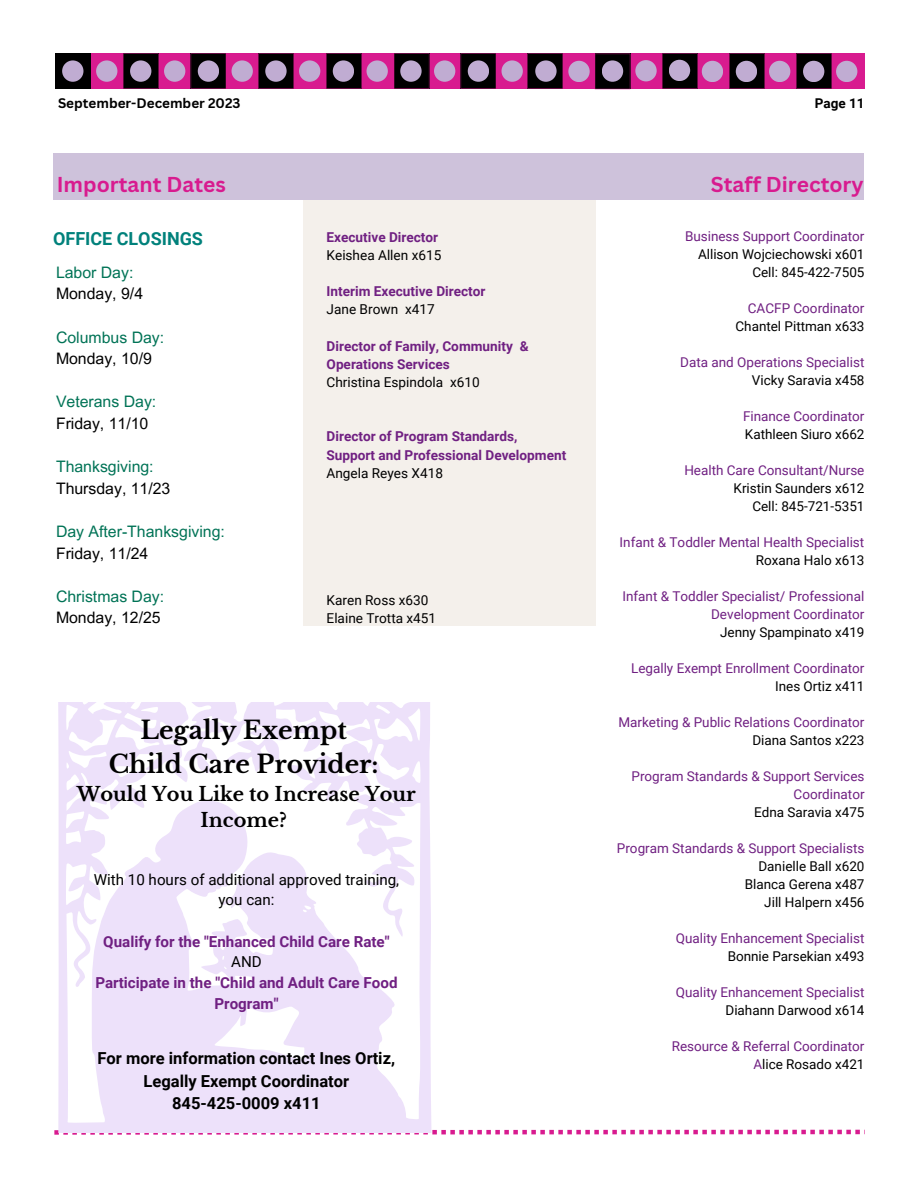
<style>
.page{position:relative;width:918px;height:1188px;background:#fff}
.page>*{position:absolute;margin:0;border:0;box-sizing:border-box;transform-origin:0 0}
.t1{font:700 24.75px/34px "Libre Baskerville";color:#000;text-align:center}
.t2{font:700 21px "Canva Sans";color:#d81b8f}
.t3{font:700 19.35px/26.8px "Libre Baskerville";color:#000;text-align:center}
.t4{font:700 18px "Roboto";color:#00817b}
.t5{font:700 16.5px/22.8px "Roboto";color:#000;text-align:center}
.t6{font:15.9px/21.6px "Arial MT Pro";color:#007356}
.t7{font:15.9px/21.6px "Arial MT Pro";color:#000}
.t8{font:700 15.15px/20.7px "Roboto";color:#702082;text-align:center}
.t9{font:15.15px/20.7px "Roboto";color:#000;text-align:center}
.t10{font:700 13.65px/18.1px "Roboto";color:#702082}
.t11{font:13.65px "Roboto";color:#000}
.t12{font:13.5px/18px "Roboto";color:#702082;text-align:right}
.t13{font:13.5px "Roboto";color:#000}
.t14{font:700 13.5px "Canva Sans";color:#000}
.t15{font:700 13.5px "Roboto";color:#000}
.s1{color:#702082}
.s2{color:#007356}
.s3{color:#000}
.s4{font-weight:400;color:#000}
</style>
<div class="page">
<div style="left:55px;top:53px;width:810px;height:36px;background:#d81b8f"></div>
<svg style="left:55px;top:53px;width:36px;height:36px"></svg>
<div style="left:62px;top:60px;width:21px;height:22px;background:#c0acd2;border-radius:50%"></div>
<svg style="left:123px;top:53px;width:36px;height:36px"></svg>
<div style="left:96px;top:60px;width:21px;height:22px;background:#c0acd2;border-radius:50%"></div>
<div style="left:130px;top:60px;width:21px;height:22px;background:#c0acd2;border-radius:50%"></div>
<div style="left:164px;top:60px;width:21px;height:22px;background:#c0acd2;border-radius:50%"></div>
<svg style="left:191px;top:53px;width:35px;height:36px"></svg>
<svg style="left:258px;top:53px;width:36px;height:36px"></svg>
<svg style="left:326px;top:53px;width:36px;height:36px"></svg>
<svg style="left:394px;top:53px;width:35px;height:36px"></svg>
<div style="left:198px;top:60px;width:21px;height:22px;background:#c0acd2;border-radius:50%"></div>
<div style="left:232px;top:60px;width:21px;height:22px;background:#c0acd2;border-radius:50%"></div>
<div style="left:265px;top:60px;width:22px;height:22px;background:#c0acd2;border-radius:50%"></div>
<div style="left:299px;top:60px;width:21px;height:22px;background:#c0acd2;border-radius:50%"></div>
<div style="left:333px;top:60px;width:21px;height:22px;background:#c0acd2;border-radius:50%"></div>
<div style="left:367px;top:60px;width:21px;height:22px;background:#c0acd2;border-radius:50%"></div>
<div style="left:400px;top:60px;width:22px;height:22px;background:#c0acd2;border-radius:50%"></div>
<div style="left:434px;top:60px;width:21px;height:22px;background:#c0acd2;border-radius:50%"></div>
<svg style="left:461px;top:53px;width:35px;height:36px"></svg>
<div style="left:468px;top:60px;width:21px;height:22px;background:#c0acd2;border-radius:50%"></div>
<div style="left:502px;top:60px;width:21px;height:22px;background:#c0acd2;border-radius:50%"></div>
<svg style="left:527px;top:53px;width:36px;height:36px"></svg>
<div style="left:535px;top:60px;width:22px;height:22px;background:#c0acd2;border-radius:50%"></div>
<svg style="left:595px;top:54px;width:35px;height:35px"></svg>
<svg style="left:662px;top:53px;width:36px;height:36px"></svg>
<svg style="left:729px;top:53px;width:36px;height:36px"></svg>
<svg style="left:796px;top:53px;width:36px;height:36px"></svg>
<div style="left:568px;top:61px;width:22px;height:21px;background:#c0acd2;border-radius:50%"></div>
<div style="left:602px;top:60px;width:21px;height:22px;background:#c0acd2;border-radius:50%"></div>
<div style="left:635px;top:60px;width:22px;height:21px;background:#c0acd2;border-radius:50%"></div>
<div style="left:669px;top:60px;width:21px;height:21px;background:#c0acd2;border-radius:50%"></div>
<div style="left:702px;top:61px;width:21px;height:21px;background:#c0acd2;border-radius:50%"></div>
<div style="left:736px;top:61px;width:21px;height:21px;background:#c0acd2;border-radius:50%"></div>
<div style="left:769px;top:61px;width:21px;height:21px;background:#c0acd2;border-radius:50%"></div>
<div style="left:803px;top:61px;width:21px;height:21px;background:#c0acd2;border-radius:50%"></div>
<div style="left:836px;top:61px;width:21px;height:21px;background:#c0acd2;border-radius:50%"></div>
<div style="left:53px;top:153px;width:811px;height:47px;background:#cec2db"></div>
<div style="left:304px;top:200px;width:292px;height:426px;background:#f4f0eb"></div>
<svg style="left:54px;top:1130px;width:811px;height:5px"></svg>
<svg style="left:58px;top:703px;width:374px;height:430px;fill:#ede1fa"></svg>
<p class="t14" style="left:58px;top:94px;width:184px">September-December 2023</p>
<p class="t15" style="left:815px;top:96px;width:51px">Page 11</p>
<p class="t2" style="left:57px;top:169px;width:171px">Important Dates</p>
<p class="t2" style="left:711px;top:169px;width:154px">Staff Directory</p>
<p class="t10" style="left:327px;top:228px;width:113px">Executive Director</p>
<p class="t11" style="left:327px;top:247px;width:116px">Keishea Allen x615</p>
<p class="t10" style="left:327px;top:282px;width:160px">Interim Executive Director</p>
<p class="t11" style="left:327px;top:302px;width:110px">Jane Brown x417</p>
<h5 class="t10" style="left:327px;top:337px;width:204px">Director of Family, Community &amp;<br>Operations Services</h5>
<h5 class="t11" style="left:327px;top:374px;width:155px">Christina Espindola x610</h5>
<p class="t12" style="left:685px;top:228px;width:181px">Business Support Coordinator</p>
<p class="t13" style="left:698px;top:247px;width:168px">Allison Wojciechowski x601</p>
<p class="t13" style="left:752px;top:265px;width:114px">Cell: 845-422-7505</p>
<p class="t12" style="left:748px;top:300px;width:118px">CACFP Coordinator</p>
<p class="t13" style="left:735px;top:319px;width:131px">Chantel Pittman x633</p>
<p class="t12" style="left:680px;top:354px;width:186px">Data and Operations Specialist</p>
<p class="t13" style="left:752px;top:373px;width:114px">Vicky Saravia x458</p>
<p class="t12" style="left:743px;top:408px;width:123px">Finance Coordinator</p>
<p class="t13" style="left:745px;top:427px;width:121px">Kathleen Siuro x662</p>
<p class="t12" style="left:684px;top:462px;width:182px">Health Care Consultant/Nurse</p>
<p class="t13" style="left:734px;top:481px;width:132px">Kristin Saunders x612</p>
<p class="t13" style="left:752px;top:499px;width:114px">Cell: 845-721-5351</p>
<p class="t12" style="left:620px;top:534px;width:246px">Infant &amp; Toddler Mental Health Specialist</p>
<p class="t13" style="left:756px;top:553px;width:110px">Roxana Halo x613</p>
<p class="t12" style="left:622px;top:588px;width:244px">Infant &amp; Toddler Specialist/ Professional<br>Development Coordinator</p>
<p class="t13" style="left:720px;top:625px;width:146px">Jenny Spampinato x419</p>
<p class="t12" style="left:631px;top:660px;width:235px">Legally Exempt Enrollment Coordinator</p>
<p class="t13" style="left:775px;top:679px;width:91px">Ines Ortiz x411</p>
<p class="t12" style="left:618px;top:714px;width:247px">Marketing &amp; Public Relations Coordinator</p>
<p class="t13" style="left:752px;top:733px;width:114px">Diana Santos x223</p>
<p class="t12" style="left:632px;top:768px;width:235px">Program Standards &amp; Support Services<br>Coordinator</p>
<p class="t13" style="left:754px;top:805px;width:112px">Edna Saravia x475</p>
<p class="t12" style="left:617px;top:840px;width:249px">Program Standards &amp; Support Specialists</p>
<p class="t13" style="left:758px;top:859px;width:108px">Danielle Ball x620</p>
<p class="t13" style="left:745px;top:877px;width:121px">Blanca Gerena x487</p>
<p class="t13" style="left:764px;top:895px;width:102px">Jill Halpern x456</p>
<p class="t12" style="left:676px;top:930px;width:190px">Quality Enhancement Specialist</p>
<p class="t13" style="left:728px;top:949px;width:138px">Bonnie Parsekian x493</p>
<p class="t12" style="left:676px;top:984px;width:190px">Quality Enhancement Specialist</p>
<p class="t13" style="left:725px;top:1003px;width:141px">Diahann Darwood x614</p>
<p class="t12" style="left:672px;top:1038px;width:194px">Resource &amp; Referral Coordinator</p>
<p class="t13" style="left:753px;top:1057px;width:113px"><span class="s1">A</span>lice Rosado x421</p>
<p class="t4" style="left:53px;top:229px;width:151px">OFFICE CLOSINGS</p>
<p class="t7" style="left:56px;top:263px;width:89px"><span class="s2">Labor Day:<br></span>Monday, 9/4</p>
<p class="t6" style="left:56px;top:328px;width:110px">Columbus Day:<br><span class="s3">Monday, 10/9</span></p>
<p class="t6" style="left:56px;top:393px;width:102px">Veterans Day:</p>
<p class="t7" style="left:56px;top:415px;width:94px">Friday, 11/10</p>
<p class="t6" style="left:56px;top:458px;width:99px">Thanksgiving:</p>
<p class="t7" style="left:56px;top:479px;width:116px">Thursday, 11/23</p>
<p class="t6" style="left:56px;top:523px;width:170px">Day After-Thanksgiving:<br><span class="s3">Friday, 11/24</span></p>
<p class="t6" style="left:56px;top:587px;width:110px">Christmas Day:<br><span class="s3">Monday, 12/25</span></p>
<h1 class="t10" style="left:327px;top:428px;width:241px">Director of Program Standards,<br>Support and Professional Development</h1>
<h2 class="t11" style="left:327px;top:465px;width:118px">Angela Reyes X418</h2>
<p class="t11" style="left:327px;top:592px;width:103px">Karen Ross x630</p>
<p class="t11" style="left:327px;top:610px;width:111px">Elaine Trotta x451</p>
<p class="t1" style="left:109px;top:713px;width:271px">Legally Exempt<br>Child Care Provider:</p>
<p class="t3" style="left:77px;top:780px;width:340px">Would You Like to Increase Your<br>Income?</p>
<p class="t9" style="left:94px;top:869px;width:307px">With 10 hours of additional approved training, you can:</p>
<p class="t8" style="left:95px;top:931px;width:304px">Qualify for the "Enhanced Child Care Rate"<br><span class="s4">AND<br></span>Participate in the "Child and Adult Care Food<br>Program"</p>
<p class="t5" style="left:98px;top:1047px;width:299px">For more information contact Ines Ortiz,<br>Legally Exempt Coordinator<br>845-425-0009 x411</p>
</div>
